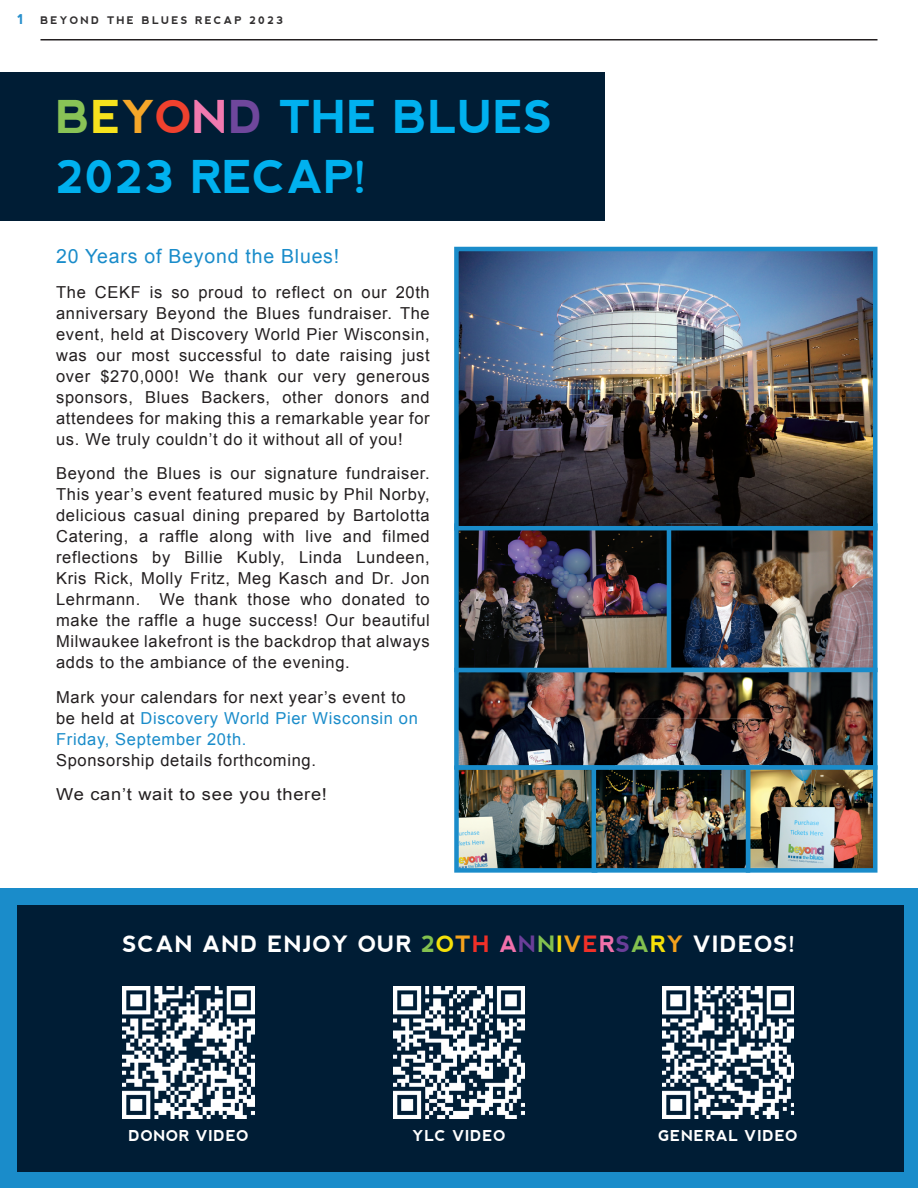
<style>
.page{position:relative;width:918px;height:1188px;background:#fff}
.page>*{position:absolute;margin:0;border:0;box-sizing:border-box;transform-origin:0 0}
.t1{font:700 45.15px/60px "nevis";color:#00b1ef}
.t2{font:700 22.5px "nevis";letter-spacing:.04em;color:#fff}
.t3{font:19.5px "Arial";letter-spacing:.04em;color:#1a8cca}
.t4{font:16.5px/21px "Arial";letter-spacing:.04em;color:#231f20;text-align:justify}
.t5{font:16.5px/21px "Arial";letter-spacing:.04em;color:#1a8cca}
.t6{font:700 15px "nevis";letter-spacing:.04em;color:#fff}
.t7{font:700 13.5px "nevis";color:#2890cc}
.t8{font:700 10.5px "nevis";letter-spacing:.2em;color:#312f30}
.s1{color:#89c356}
.s2{color:#f6e21d}
.s3{color:#f5a729}
.s4{color:#ef412e}
.s5{color:#f179af}
.s6{color:#6f479c}
.s7{color:#231f20}
.s8{color:#83c14f}
.s9{color:#f5e009}
.s10{color:#f4a21d}
.s11{color:#ef3028}
.s12{color:#f171ab}
.s13{color:#6a3e98}
</style>
<div class="page">
<hr style="left:40px;top:39px;width:838px;height:1px;background:#231f20">
<div style="left:0;top:73px;width:605px;height:148px;background:#001d35"></div>
<div style="left:0;top:889px;width:918px;height:299px;background:#1a8cca"></div>
<div style="left:17px;top:905px;width:887px;height:267px;background:#001d35"></div>
<img style="left:459px;top:252px;width:414px;height:271px">
<img style="left:454px;top:523px;width:424px;height:350px">
<div style="left:454px;top:247px;width:424px;height:283px;border:4px solid #1a8cca"></div>
<img style="left:597px;top:770px;width:148px;height:98px">
<div style="left:592px;top:765px;width:158px;height:108px;border:4px solid #1a8cca"></div>
<img style="left:123px;top:986px;width:131px;height:132px">
<img style="left:393px;top:986px;width:132px;height:132px">
<img style="left:662px;top:986px;width:132px;height:132px">
<p class="t7" style="left:17px;top:12px;width:8px">1</p>
<p class="t8" style="left:40px;top:14px;width:244px">BEYOND THE BLUES RECAP 2023</p>
<h1 class="t1" style="left:56px;top:87px;width:498px"><span class="s1">B</span><span class="s2">E</span><span class="s3">Y</span><span class="s4">O</span><span class="s5">N</span><span class="s6">D</span> THE BLUES<br>2023 RECAP!</h1>
<p class="t3" style="left:56px;top:244px;width:285px">20 Years of Beyond the Blues!</p>
<p class="t4" style="left:56px;top:282px;width:375px">The CEKF is so proud to reflect on our 20th anniversary Beyond the Blues fundraiser. The event, held at Discovery World Pier Wisconsin, was our most successful to date raising just over $270,000! We thank our very generous sponsors, Blues Backers, other donors and attendees for making this a remarkable year for us. We truly couldn’t do it without all of you!</p>
<p class="t4" style="left:56px;top:463px;width:375px">Beyond the Blues is our signature fundraiser.<br>This year’s event featured music by Phil Norby, delicious casual dining prepared by Bartolotta Catering, a raffle along with live and filmed reflections by Billie Kubly, Linda Lundeen, Kris Rick, Molly Fritz, Meg Kasch and Dr. Jon Lehrmann. We thank those who donated to make the raffle a huge success! Our beautiful Milwaukee lakefront is the backdrop that always adds to the ambiance of the evening.</p>
<p class="t5" style="left:56px;top:687px;width:363px"><span class="s7">Mark your calendars for next year’s event to be held at</span> Discovery World Pier Wisconsin on<br>Friday, September 20th.</p>
<p class="t4" style="left:56px;top:743px;width:272px;line-height:34.3px">Sponsorship details forthcoming.<br>We can’t wait to see you there!</p>
<h2 class="t2" style="left:123px;top:931px;width:674px">SCAN AND ENJOY OUR <span class="s8">2</span><span class="s9">O</span><span class="s10">T</span><span class="s11">H</span> <span class="s12">A</span><span class="s13">N</span><span class="s8">N</span><span class="s9">I</span><span class="s10">V</span><span class="s11">E</span><span class="s12">R</span><span class="s13">S</span><span class="s8">A</span><span class="s9">R</span><span class="s10">Y</span> VIDEOS!</h2>
<p class="t6" style="left:129px;top:1127px;width:122px">DONOR VIDEO</p>
<p class="t6" style="left:413px;top:1127px;width:94px">YLC VIDEO</p>
<p class="t6" style="left:659px;top:1127px;width:141px">GENERAL VIDEO</p>
</div>
